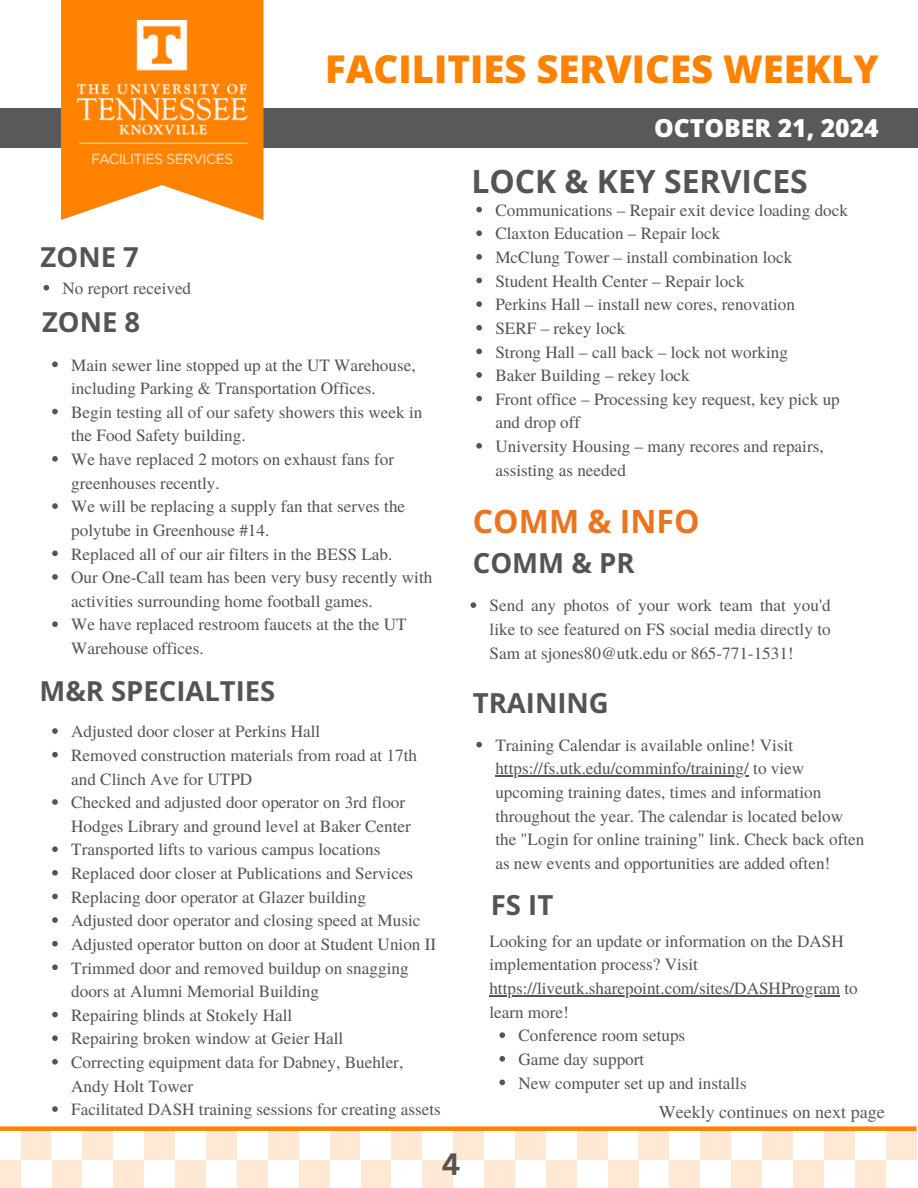
<style>
.page{position:relative;width:918px;height:1188px;background:#fff}
.page>*{position:absolute;margin:0;border:0;box-sizing:border-box;transform-origin:0 0}
.t1{font:800 38.25px "Open Sans";color:#ff8200}
.t2{font:700 32.1px "Open Sans";color:#eb7421}
.t3{font:700 31.95px "Open Sans";color:#545454}
.t4{font:700 30px "Canva Sans";color:#545454}
.t5{font:700 27.6px "Open Sans";color:#545454}
.t6{font:700 27.45px "Open Sans";color:#545454}
.t7{font:800 24.75px "Open Sans";color:#fff}
.t8{font:18px "Te X Gyre Termes";color:#58595b}
.t9{font:17.1px/23.7px "Te X Gyre Termes";color:#545454}
</style>
<div class="page">
<div style="left:0;top:108px;width:918px;height:40px;background:#58595b"></div>
<svg style="left:61px;top:0;width:203px;height:220px;fill:#ff8200"></svg>
<img style="left:77px;top:20px;width:170px;height:143px">
<div style="left:700px;top:1129px;width:31px;height:31px;background:#ffe9d4"></div>
<div style="left:762px;top:1129px;width:31px;height:31px;background:#ffe9d4"></div>
<div style="left:824px;top:1129px;width:31px;height:31px;background:#ffe9d4"></div>
<div style="left:886px;top:1129px;width:31px;height:31px;background:#ffe9d4"></div>
<div style="left:855px;top:1160px;width:31px;height:28px;background:#ffe9d4"></div>
<div style="left:793px;top:1160px;width:31px;height:28px;background:#ffe9d4"></div>
<div style="left:731px;top:1160px;width:31px;height:28px;background:#ffe9d4"></div>
<div style="left:669px;top:1160px;width:31px;height:28px;background:#ffe9d4"></div>
<div style="left:453px;top:1129px;width:31px;height:31px;background:#ffe9d4"></div>
<div style="left:515px;top:1129px;width:31px;height:31px;background:#ffe9d4"></div>
<div style="left:577px;top:1129px;width:31px;height:31px;background:#ffe9d4"></div>
<div style="left:639px;top:1129px;width:30px;height:31px;background:#ffe9d4"></div>
<div style="left:608px;top:1160px;width:31px;height:28px;background:#ffe9d4"></div>
<div style="left:546px;top:1160px;width:31px;height:28px;background:#ffe9d4"></div>
<div style="left:484px;top:1160px;width:31px;height:28px;background:#ffe9d4"></div>
<div style="left:422px;top:1160px;width:31px;height:28px;background:#ffe9d4"></div>
<div style="left:206px;top:1129px;width:31px;height:31px;background:#ffe9d4"></div>
<div style="left:268px;top:1129px;width:31px;height:31px;background:#ffe9d4"></div>
<div style="left:330px;top:1129px;width:30px;height:31px;background:#ffe9d4"></div>
<div style="left:391px;top:1129px;width:31px;height:31px;background:#ffe9d4"></div>
<div style="left:360px;top:1160px;width:31px;height:28px;background:#ffe9d4"></div>
<div style="left:299px;top:1160px;width:31px;height:28px;background:#ffe9d4"></div>
<div style="left:237px;top:1160px;width:31px;height:28px;background:#ffe9d4"></div>
<div style="left:175px;top:1160px;width:31px;height:28px;background:#ffe9d4"></div>
<div style="left:21px;top:1129px;width:31px;height:31px;background:#ffe9d4"></div>
<div style="left:82px;top:1129px;width:31px;height:31px;background:#ffe9d4"></div>
<div style="left:144px;top:1129px;width:31px;height:31px;background:#ffe9d4"></div>
<div style="left:113px;top:1160px;width:31px;height:28px;background:#ffe9d4"></div>
<div style="left:52px;top:1160px;width:30px;height:28px;background:#ffe9d4"></div>
<div style="left:0;top:1160px;width:21px;height:28px;background:#ffe9d4"></div>
<div style="left:0;top:1126px;width:917px;height:5px;background:#ff8200"></div>
<svg style="left:471px;top:602px;width:5px;height:6px"></svg>
<svg style="left:52px;top:728px;width:6px;height:6px"></svg>
<svg style="left:52px;top:752px;width:6px;height:6px"></svg>
<svg style="left:52px;top:799px;width:6px;height:6px"></svg>
<svg style="left:52px;top:846px;width:6px;height:6px"></svg>
<svg style="left:52px;top:870px;width:6px;height:6px"></svg>
<svg style="left:52px;top:894px;width:6px;height:5px"></svg>
<svg style="left:52px;top:917px;width:6px;height:6px"></svg>
<svg style="left:52px;top:941px;width:6px;height:6px"></svg>
<svg style="left:52px;top:965px;width:6px;height:5px"></svg>
<svg style="left:52px;top:1012px;width:6px;height:5px"></svg>
<svg style="left:52px;top:1035px;width:6px;height:6px"></svg>
<svg style="left:52px;top:1059px;width:6px;height:6px"></svg>
<svg style="left:52px;top:1106px;width:6px;height:6px"></svg>
<svg style="left:476px;top:742px;width:6px;height:5px"></svg>
<hr style="left:495px;top:776px;width:254px;height:1px;background:#545454">
<svg style="left:44px;top:285px;width:5px;height:5px"></svg>
<svg style="left:52px;top:362px;width:6px;height:5px"></svg>
<svg style="left:52px;top:409px;width:6px;height:5px"></svg>
<svg style="left:52px;top:456px;width:6px;height:6px"></svg>
<svg style="left:52px;top:503px;width:6px;height:6px"></svg>
<svg style="left:52px;top:551px;width:6px;height:5px"></svg>
<svg style="left:52px;top:574px;width:6px;height:6px"></svg>
<svg style="left:52px;top:621px;width:6px;height:6px"></svg>
<svg style="left:476px;top:207px;width:6px;height:5px"></svg>
<svg style="left:476px;top:230px;width:6px;height:6px"></svg>
<svg style="left:476px;top:254px;width:6px;height:6px"></svg>
<svg style="left:476px;top:278px;width:6px;height:5px"></svg>
<svg style="left:476px;top:301px;width:6px;height:6px"></svg>
<svg style="left:476px;top:325px;width:6px;height:6px"></svg>
<svg style="left:476px;top:349px;width:6px;height:5px"></svg>
<svg style="left:476px;top:372px;width:6px;height:6px"></svg>
<svg style="left:476px;top:396px;width:6px;height:5px"></svg>
<svg style="left:476px;top:443px;width:6px;height:6px"></svg>
<hr style="left:489px;top:995px;width:351px;height:1px;background:#545454">
<svg style="left:499px;top:1032px;width:6px;height:6px"></svg>
<svg style="left:499px;top:1056px;width:6px;height:6px"></svg>
<svg style="left:499px;top:1080px;width:6px;height:5px"></svg>
<h1 class="t1" style="left:325px;top:42px;width:555px">FACILITIES SERVICES WEEKLY</h1>
<h4 class="t7" style="left:654px;top:111px;width:226px">OCTOBER 21, 2024</h4>
<p class="t6" style="left:41px;top:238px;width:100px">ZONE 7</p>
<h3 class="t9" style="left:63px;top:275px;width:130px">No report received</h3>
<h3 class="t6" style="left:42px;top:303px;width:100px">ZONE 8</h3>
<p class="t9" style="left:71px;top:352px;width:346px">Main sewer line stopped up at the UT Warehouse, including Parking &amp; Transportation Offices.</p>
<p class="t9" style="left:71px;top:399px;width:353px">Begin testing all of our safety showers this week in the Food Safety building.</p>
<p class="t9" style="left:71px;top:447px;width:325px">We have replaced 2 motors on exhaust fans for greenhouses recently.</p>
<p class="t9" style="left:71px;top:494px;width:335px">We will be replacing a supply fan that serves the polytube in Greenhouse #14.</p>
<p class="t9" style="left:71px;top:541px;width:323px">Replaced all of our air filters in the BESS Lab.</p>
<p class="t9" style="left:71px;top:565px;width:363px">Our One-Call team has been very busy recently with activities surrounding home football games.</p>
<p class="t9" style="left:71px;top:612px;width:337px">We have replaced restroom faucets at the the UT<br>Warehouse offices.</p>
<p class="t6" style="left:39px;top:672px;width:237px">M&amp;R SPECIALTIES</p>
<p class="t9" style="left:71px;top:719px;width:251px">Adjusted door closer at Perkins Hall</p>
<p class="t9" style="left:71px;top:742px;width:347px">Removed construction materials from road at 17th and Clinch Ave for UTPD</p>
<p class="t9" style="left:71px;top:790px;width:341px">Checked and adjusted door operator on 3rd floor<br>Hodges Library and ground level at Baker Center</p>
<p class="t9" style="left:71px;top:837px;width:311px">Transported lifts to various campus locations</p>
<h3 class="t9" style="left:71px;top:861px;width:344px">Replaced door closer at Publications and Services</h3>
<p class="t9" style="left:71px;top:884px;width:296px">Replacing door operator at Glazer building</p>
<h3 class="t9" style="left:71px;top:908px;width:351px">Adjusted door operator and closing speed at Music</h3>
<p class="t9" style="left:71px;top:931px;width:367px">Adjusted operator button on door at Student Union II</p>
<p class="t9" style="left:71px;top:955px;width:339px">Trimmed door and removed buildup on snagging doors at Alumni Memorial Building</p>
<p class="t9" style="left:71px;top:1002px;width:223px">Repairing blinds at Stokely Hall</p>
<p class="t9" style="left:71px;top:1026px;width:274px">Repairing broken window at Geier Hall</p>
<p class="t9" style="left:71px;top:1050px;width:334px">Correcting equipment data for Dabney, Buehler,<br>Andy Holt Tower</p>
<p class="t9" style="left:71px;top:1097px;width:371px">Facilitated DASH training sessions for creating assets</p>
<h2 class="t4" style="left:442px;top:1143px;width:20px">4</h2>
<p class="t3" style="left:471px;top:158px;width:338px">LOCK &amp; KEY SERVICES</p>
<p class="t9" style="left:495px;top:197px;width:354px">Communications – Repair exit device loading dock</p>
<p class="t9" style="left:495px;top:221px;width:226px">Claxton Education – Repair lock</p>
<p class="t9" style="left:495px;top:245px;width:298px">McClung Tower – install combination lock</p>
<p class="t9" style="left:495px;top:268px;width:251px">Student Health Center – Repair lock</p>
<p class="t9" style="left:495px;top:292px;width:301px">Perkins Hall – install new cores, renovation</p>
<p class="t9" style="left:495px;top:315px;width:132px">SERF – rekey lock</p>
<p class="t9" style="left:495px;top:339px;width:294px">Strong Hall – call back – lock not working</p>
<h3 class="t9" style="left:495px;top:363px;width:196px">Baker Building – rekey lock</h3>
<p class="t9" style="left:495px;top:386px;width:346px">Front office – Processing key request, key pick up and drop off</p>
<p class="t9" style="left:495px;top:434px;width:330px">University Housing – many recores and repairs, assisting as needed</p>
<p class="t2" style="left:473px;top:499px;width:228px">COMM &amp; INFO</p>
<p class="t5" style="left:473px;top:544px;width:163px">COMM &amp; PR</p>
<p class="t9" style="left:490px;top:593px;width:343px;text-align:justify">Send any photos of your work team that you'd like to see featured on FS social media directly to Sam at sjones80@utk.edu or 865-771-1531!</p>
<p class="t5" style="left:473px;top:683px;width:138px">TRAINING</p>
<h2 class="t9" style="left:495px;top:732px;width:299px">Training Calendar is available online! Visit</h2>
<h3 class="t9" style="left:495px;top:756px;width:370px">https://fs.utk.edu/comminfo/training/ to view upcoming training dates, times and information throughout the year. The calendar is located below the "Login for online training" link. Check back often as new events and opportunities are added often!</h3>
<p class="t5" style="left:491px;top:886px;width:64px">FS IT</p>
<p class="t9" style="left:489px;top:928px;width:356px">Looking for an update or information on the DASH implementation process? Visit</p>
<p class="t9" style="left:489px;top:976px;width:370px">https://liveutk.sharepoint.com/sites/DASHProgram to</p>
<p class="t9" style="left:489px;top:999px;width:81px">learn more!</p>
<p class="t9" style="left:519px;top:1023px;width:168px">Conference room setups</p>
<p class="t9" style="left:519px;top:1047px;width:127px">Game day support</p>
<p class="t9" style="left:519px;top:1070px;width:230px">New computer set up and installs</p>
<p class="t8" style="left:659px;top:1099px;width:227px">Weekly continues on next page</p>
</div>
